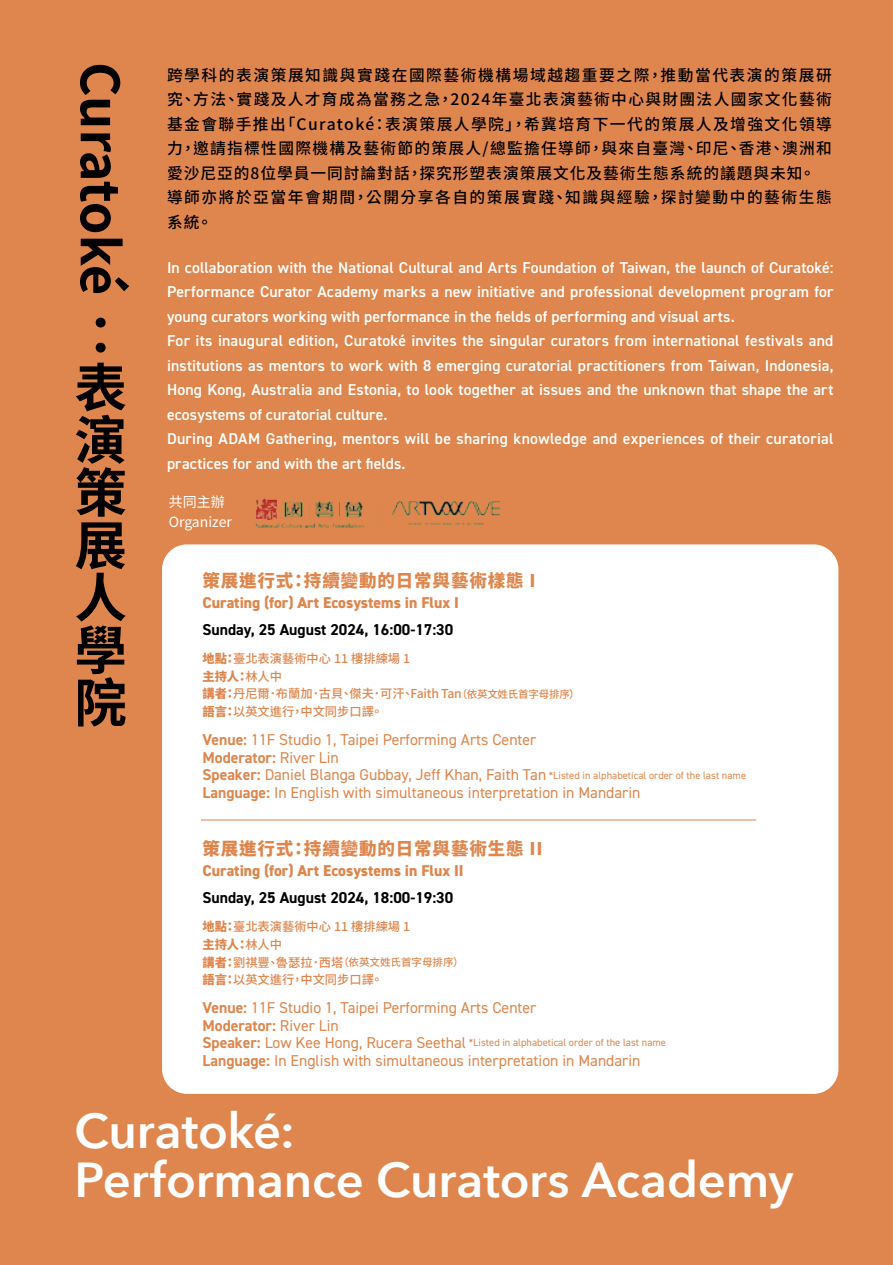
<style>
.page{position:relative;width:893px;height:1265px;background:#df864e}
.page>*{position:absolute;margin:0;border:0;box-sizing:border-box;transform-origin:0 0}
.t1{font:700 52.5px/52.5px "Noto Sans CJ Ktc";letter-spacing:-.02em;color:#000}
.t2{font:600 49px/49px "Avenir Next";letter-spacing:-.005em;color:#fff}
.t3{font:900 17.5px "Noto Sans CJ Ktc";letter-spacing:.05em;color:#df864e}
.t4{font:600 15.75px/24.5px "DIN2014";letter-spacing:.01em;color:#fff}
.t5{font:500 15.75px/24.5px "Noto Sans CJ Ktc";letter-spacing:.085em;color:#000}
.t6{font:15.75px/17.5px "DIN2014";color:#df864e}
.t7{font:800 15.75px "DIN2014";color:#df864e}
.t8{font:700 15.75px "DIN2014";color:#000}
.t9{font:14px/19.2px "Noto Sans CJ Ktc";color:#fff}
.t10{font:500 12.25px/17.5px "Noto Sans CJ Ktc";color:#df864e}
.t11{font:10.5px "DIN2014";color:#df864e}
.t12{font:500 10.5px "Noto Sans CJ Ktc";color:#df864e}
.s1{font-weight:900}
.s2{font-size:10.5px}
.s3{font-weight:700}
.s4{font-weight:700;font-size:15.75px}
.s5{font-size:15.75px}
.s6{font-weight:900;font-size:12.25px}
.s7{font-size:12.25px}
</style>
<div class="page">
<div style="left:162px;top:544px;width:676px;height:550px;background:#fff;border-radius:25px"></div>
<hr style="left:201px;top:820px;width:555px;height:1px;background:#df864e">
<img style="left:244px;top:498px;width:268px;height:47px">
<h1 class="t1" style="left:125px;top:62px;width:235px;rotate:90deg">Curatoké</h1>
<h1 class="t1" style="left:74px;top:310px;width:53px">：表演策展人學院</h1>
<p class="t5" style="left:167px;top:63px;width:666px">跨學科的表演策展知識與實踐在國際藝術機構場域越趨重要之際，推動當代表演的策展研究、方法、實踐及人才育成為當務之急，2024年臺北表演藝術中心與財團法人國家文化藝術基金會聯手推出「Curatoké：表演策展人學院」，希冀培育下一代的策展人及增強文化領導力，邀請指標性國際機構及藝術節的策展人/總監擔任導師，與來自臺灣、印尼、香港、澳洲和愛沙尼亞的8位學員一同討論對話，探究形塑表演策展文化及藝術生態系統的議題與未知。導師亦將於亞當年會期間，公開分享各自的策展實踐、知識與經驗，探討變動中的藝術生態系統。</p>
<p class="t4" style="left:167px;top:255px;width:668px">In collaboration with the National Cultural and Arts Foundation of Taiwan, the launch of Curatoké:<br>Performance Curator Academy marks a new initiative and professional development program for young curators working with performance in the fields of performing and visual arts.<br>For its inaugural edition, Curatoké invites the singular curators from international festivals and institutions as mentors to work with 8 emerging curatorial practitioners from Taiwan, Indonesia, Hong Kong, Australia and Estonia, to look together at issues and the unknown that shape the art ecosystems of curatorial culture.<br>During ADAM Gathering, mentors will be sharing knowledge and experiences of their curatorial practices for and with the art fields.</p>
<p class="t9" style="left:169px;top:493px;width:65px">共同主辦<br>Organizer</p>
<p class="t3" style="left:202px;top:571px;width:335px">策展進行式：持續變動的日常與藝術樣態 I</p>
<p class="t8" style="left:202px;top:619px;width:252px">Sunday, 25 August 2024, 16:00-17:30</p>
<p class="t10" style="left:202px;top:650px;width:379px"><span class="s1">地點：</span>臺北表演藝術中心 11 樓排練場 1<br><span class="s1">主持人：</span>林人中<br><span class="s1">講者：</span>丹尼爾．布蘭加．古貝、傑夫．可汗、Faith Tan<span class="s2">（依英文姓氏首字母排序）</span><span class="s1">語言：</span>以英文進行，中文同步口譯。</p>
<p class="t6" style="left:202px;top:731px;width:335px"><span class="s3">Venue:</span> 11F Studio 1, Taipei Performing Arts Center<br><span class="s3">Moderator:</span> River Lin</p>
<p class="t11" style="left:202px;top:768px;width:545px"><span class="s4">Speaker:</span> <span class="s5">Daniel Blanga Gubbay, Jeff Khan, Faith Tan</span> *Listed in alphabetical order of the last name</p>
<p class="t6" style="left:202px;top:783px;width:439px"><span class="s3">Language:</span> In English with simultaneous interpretation in Mandarin</p>
<p class="t7" style="left:202px;top:592px;width:258px">Curating (for) Art Ecosystems in Flux I</p>
<p class="t3" style="left:202px;top:839px;width:342px">策展進行式：持續變動的日常與藝術生態 II</p>
<p class="t7" style="left:202px;top:860px;width:263px">Curating (for) Art Ecosystems in Flux II</p>
<p class="t8" style="left:202px;top:887px;width:252px">Sunday, 25 August 2024, 18:00-19:30</p>
<p class="t10" style="left:202px;top:918px;width:209px"><span class="s1">地點：</span>臺北表演藝術中心 11 樓排練場 1<span class="s1">主持人：</span>林人中</p>
<p class="t12" style="left:202px;top:956px;width:263px"><span class="s6">講者：</span><span class="s7">劉祺豐、魯瑟拉．西塔</span>（依英文姓氏首字母排序）</p>
<p class="t10" style="left:202px;top:971px;width:182px"><span class="s1">語言：</span>以英文進行，中文同步口譯。</p>
<p class="t6" style="left:202px;top:999px;width:335px"><span class="s3">Venue:</span> 11F Studio 1, Taipei Performing Arts Center<br><span class="s3">Moderator:</span> River Lin</p>
<p class="t11" style="left:202px;top:1036px;width:465px"><span class="s4">Speaker:</span> <span class="s5">Low Kee Hong, Rucera Seethal</span> *Listed in alphabetical order of the last name</p>
<p class="t6" style="left:202px;top:1051px;width:439px"><span class="s3">Language:</span> In English with simultaneous interpretation in Mandarin</p>
<h2 class="t2" style="left:74px;top:1105px;width:721px">Curatoké:<br>Performance Curators Academy</h2>
</div>
